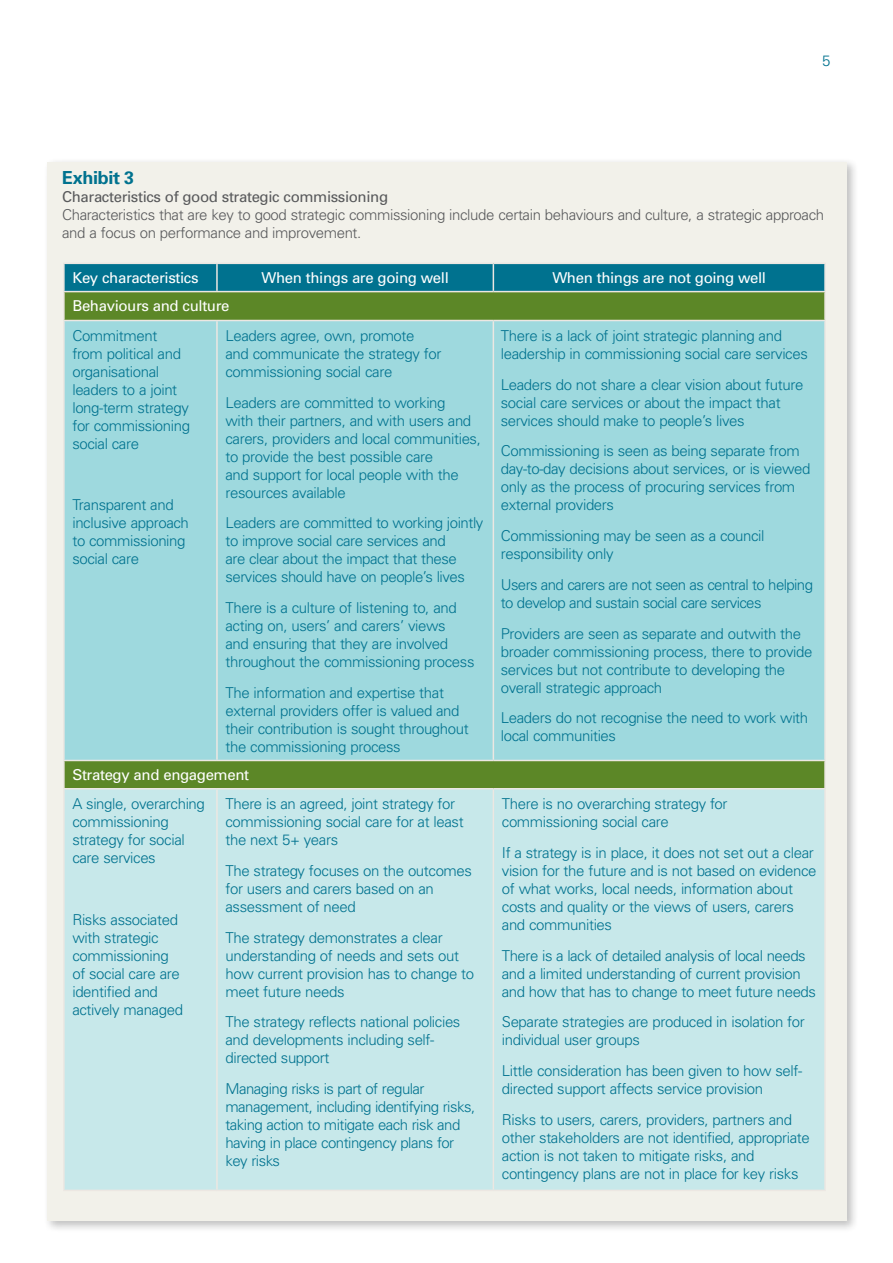
<style>
.page{position:relative;width:893px;height:1263px;background:#fff}
.page>*{position:absolute;margin:0;border:0;box-sizing:border-box;transform-origin:0 0}
.Exhibit_-_Heading_3{font:700 18px "Univers";letter-spacing:-.02em;color:#00728f}
.t1{font:300 15px/18px "Univers";letter-spacing:-.025em;color:#00728f}
.Exhibit_-_Heading_4{font:300 15px/18px "Univers";letter-spacing:-.025em;color:#58595b}
.t2{font:15px "Univers";letter-spacing:-.025em;color:#fff}
.Exhibit_-_Heading_4-2{font:15px "Univers";letter-spacing:-.025em;color:#58595b}
</style>
<div class="page">
<div style="left:43px;top:158px;width:816px;height:1075px;background:#000;opacity:.25"></div>
<div style="left:47px;top:162px;width:799px;height:1058px;background:#f2f1ea"></div>
<div style="left:65px;top:292px;width:759px;height:496px;background:#5c8727"></div>
<div style="left:65px;top:321px;width:759px;height:439px;background:#9ed9de"></div>
<div style="left:65px;top:789px;width:759px;height:400px;background:#c7e8ea"></div>
<hr style="left:63px;top:263px;width:154px;height:1px;background:#ece7e2">
<hr style="left:63px;top:264px;width:2px;height:27px;background:#ece7e2">
<hr style="left:493px;top:263px;width:333px;height:1px;background:#ece7e2">
<svg style="left:64px;top:263px;width:760px;height:28px;background:#0b7793"></svg>
<hr style="left:824px;top:264px;width:2px;height:27px;background:#ece7e2">
<hr style="left:63px;top:291px;width:154px;height:1px;background:#ece7e2">
<hr style="left:63px;top:292px;width:2px;height:28px;background:#ece7e2">
<hr style="left:217px;top:291px;width:276px;height:1px;background:#ece7e2">
<hr style="left:493px;top:291px;width:333px;height:1px;background:#ece7e2">
<hr style="left:824px;top:292px;width:2px;height:28px;background:#ece7e2">
<hr style="left:63px;top:320px;width:154px;height:1px;background:#ece7e2">
<hr style="left:63px;top:321px;width:2px;height:439px;background:#ece7e2">
<hr style="left:217px;top:320px;width:276px;height:1px;background:#ece7e2">
<hr style="left:216px;top:321px;width:2px;height:439px;background:#ece7e2">
<hr style="left:493px;top:320px;width:333px;height:1px;background:#ece7e2">
<hr style="left:493px;top:321px;width:1px;height:439px;background:#ece7e2">
<hr style="left:824px;top:321px;width:2px;height:439px;background:#ece7e2">
<hr style="left:63px;top:760px;width:154px;height:1px;background:#ece7e2">
<hr style="left:63px;top:761px;width:2px;height:27px;background:#ece7e2">
<hr style="left:217px;top:760px;width:276px;height:1px;background:#ece7e2">
<hr style="left:493px;top:760px;width:333px;height:1px;background:#ece7e2">
<hr style="left:824px;top:761px;width:2px;height:27px;background:#ece7e2">
<hr style="left:63px;top:788px;width:154px;height:1px;background:#ece7e2">
<hr style="left:63px;top:789px;width:2px;height:400px;background:#ece7e2">
<hr style="left:217px;top:788px;width:276px;height:1px;background:#ece7e2">
<hr style="left:216px;top:789px;width:2px;height:400px;background:#ece7e2">
<hr style="left:493px;top:788px;width:333px;height:1px;background:#ece7e2">
<hr style="left:493px;top:789px;width:1px;height:400px;background:#ece7e2">
<hr style="left:824px;top:789px;width:2px;height:400px;background:#ece7e2">
<hr style="left:63px;top:1189px;width:154px;height:2px;background:#ece7e2">
<hr style="left:217px;top:1189px;width:276px;height:2px;background:#ece7e2">
<hr style="left:493px;top:1189px;width:333px;height:2px;background:#ece7e2">
<p class="t1" style="left:822px;top:52px;width:10px">5</p>
<p class="Exhibit_-_Heading_3" style="left:62px;top:167px;width:74px">Exhibit 3</p>
<p class="Exhibit_-_Heading_4-2" style="left:62px;top:188px;width:327px">Characteristics of good strategic commissioning</p>
<p class="Exhibit_-_Heading_4" style="left:62px;top:206px;width:763px">Characteristics that are key to good strategic commissioning include certain behaviours and culture, a strategic approach and a focus on performance and improvement.</p>
<p class="t2" style="left:72px;top:269px;width:128px">Key characteristics</p>
<p class="t2" style="left:261px;top:269px;width:189px">When things are going well</p>
<p class="t2" style="left:552px;top:269px;width:215px">When things are not going well</p>
<p class="t2" style="left:72px;top:297px;width:159px">Behaviours and culture</p>
<p class="t1" style="left:72px;top:327px;width:119px">Commitment from political and organisational leaders to a joint long-term strategy for commissioning social care</p>
<p class="t1" style="left:501px;top:327px;width:309px">There is a lack of joint strategic planning and leadership in commissioning social care services</p>
<p class="t1" style="left:501px;top:375px;width:304px">Leaders do not share a clear vision about future social care services or about the impact that services should make to people’s lives</p>
<p class="t1" style="left:501px;top:442px;width:311px">Commissioning is seen as being separate from day-to-day decisions about services, or is viewed only as the process of procuring services from external providers</p>
<p class="t1" style="left:501px;top:527px;width:265px">Commissioning may be seen as a council responsibility only</p>
<p class="t1" style="left:501px;top:576px;width:314px">Users and carers are not seen as central to helping to develop and sustain social care services</p>
<p class="t1" style="left:501px;top:624px;width:313px">Providers are seen as separate and outwith the broader commissioning process, there to provide services but not contribute to developing the overall strategic approach</p>
<p class="t1" style="left:501px;top:709px;width:309px">Leaders do not recognise the need to work with local communities</p>
<p class="t1" style="left:225px;top:327px;width:217px">Leaders agree, own, promote and communicate the strategy for commissioning social care</p>
<p class="t1" style="left:225px;top:393px;width:257px">Leaders are committed to working<br>with their partners, and with users and carers, providers and local communities, to provide the best possible care<br>and support for local people with the resources available</p>
<p class="t1" style="left:225px;top:514px;width:259px">Leaders are committed to working jointly to improve social care services and<br>are clear about the impact that these services should have on people’s lives</p>
<p class="t1" style="left:225px;top:599px;width:251px">There is a culture of listening to, and acting on, users’ and carers’ views<br>and ensuring that they are involved throughout the commissioning process</p>
<p class="t1" style="left:225px;top:684px;width:245px">The information and expertise that external providers offer is valued and their contribution is sought throughout the commissioning process</p>
<p class="t1" style="left:72px;top:496px;width:118px">Transparent and inclusive approach to commissioning social care</p>
<p class="t2" style="left:72px;top:766px;width:178px">Strategy and engagement</p>
<p class="t1" style="left:72px;top:795px;width:134px">A single, overarching commissioning strategy for social care services</p>
<p class="t1" style="left:225px;top:795px;width:240px">There is an agreed, joint strategy for commissioning social care for at least the next 5+ years</p>
<p class="t1" style="left:225px;top:861px;width:248px">The strategy focuses on the outcomes for users and carers based on an assessment of need</p>
<p class="t1" style="left:225px;top:928px;width:250px">The strategy demonstrates a clear understanding of needs and sets out how current provision has to change to meet future needs</p>
<p class="t1" style="left:225px;top:1013px;width:236px">The strategy reflects national policies and developments including self&shy;directed support</p>
<p class="t1" style="left:225px;top:1080px;width:251px">Managing risks is part of regular management, including identifying risks, taking action to mitigate each risk and having in place contingency plans for key risks</p>
<p class="t1" style="left:72px;top:910px;width:112px">Risks associated with strategic commissioning of social care are identified and actively managed</p>
<p class="t1" style="left:502px;top:795px;width:227px">There is no overarching strategy for commissioning social care</p>
<p class="t1" style="left:502px;top:843px;width:316px">If a strategy is in place, it does not set out a clear vision for the future and is not based on evidence of what works, local needs, information about costs and quality or the views of users, carers and communities</p>
<p class="t1" style="left:502px;top:946px;width:316px">There is a lack of detailed analysis of local needs and a limited understanding of current provision and how that has to change to meet future needs</p>
<p class="t1" style="left:502px;top:1013px;width:304px">Separate strategies are produced in isolation for individual user groups</p>
<p class="t1" style="left:502px;top:1062px;width:302px">Little consideration has been given to how self&shy;directed support affects service provision</p>
<p class="t1" style="left:502px;top:1110px;width:309px">Risks to users, carers, providers, partners and other stakeholders are not identified, appropriate action is not taken to mitigate risks, and contingency plans are not in place for key risks</p>
</div>
